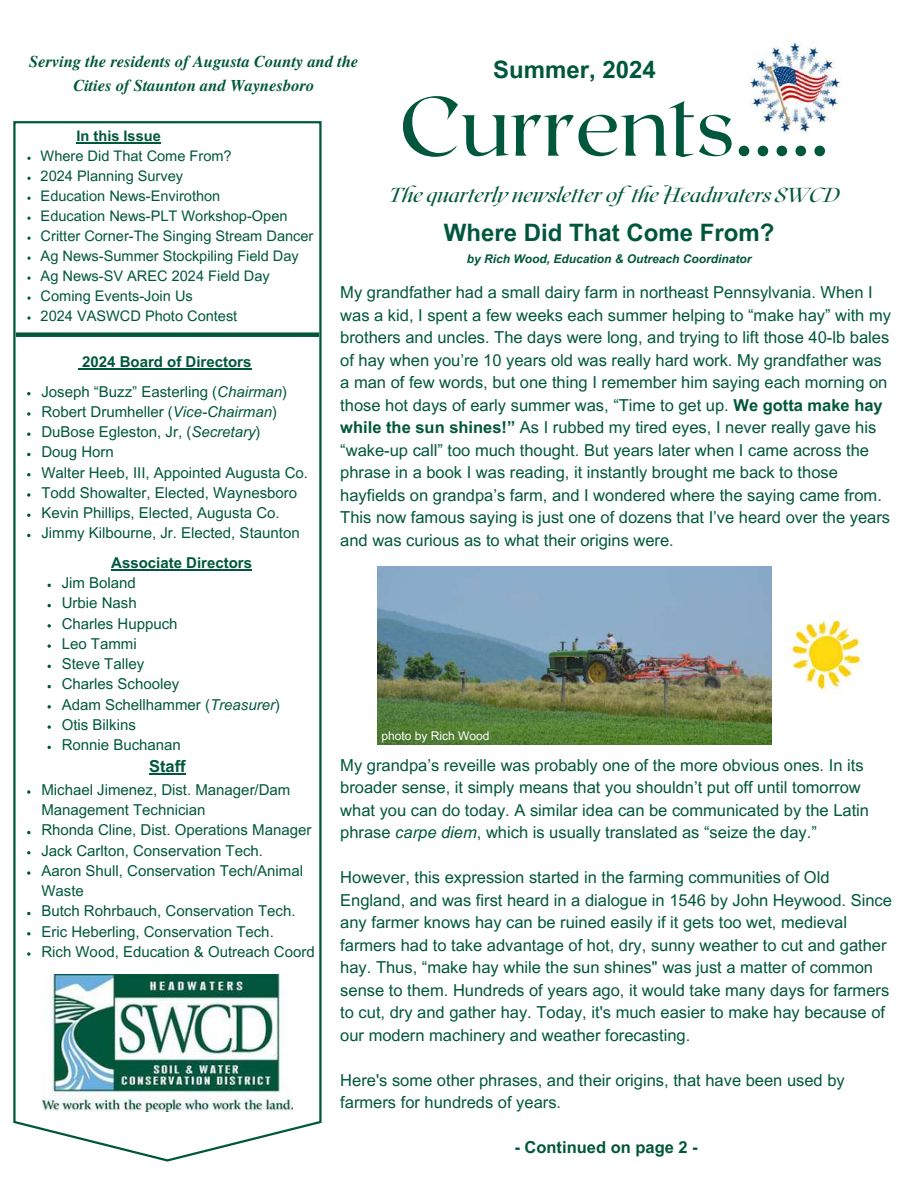
<style>
.page{position:relative;width:918px;height:1188px;background:#fff}
.page>*{position:absolute;margin:0;border:0;box-sizing:border-box;transform-origin:0 0}
.t1{font:83.4px "Roxborough CF";color:#00573c}
.t2{font:700 24px "Arial MT Pro";color:#00573c}
.t3{font:italic 20.1px "Roxborough CF";color:#00573c}
.t4{font:16.5px/22.5px "Arial MT Pro";color:#00573c}
.t5{font:italic 700 16.5px/23.7px "Te X Gyre Termes";color:#00573c;text-align:center}
.t6{font:700 16.5px "Arial MT Pro";color:#00573c}
.t7{font:15px/20.2px "Arial MT Pro";color:#00573c}
.t8{font:700 15px "Arial MT Pro";color:#00573c}
.t9{font:14.55px/20px "Arial MT Pro";color:#00573c}
.t10{font:700 14.55px "Arial MT Pro";color:#00573c}
.t11{font:italic 700 12px "Arial MT Pro";color:#00573c}
.t12{font:12px "Arial MT Pro";color:#fff}
.s1{font-weight:700}
.s2{font-style:italic}
</style>
<div class="page">
<svg style="left:13px;top:121px;width:309px;height:1041px"></svg>
<img style="left:43px;top:974px;width:249px;height:137px">
<div style="left:16px;top:332px;width:303px;height:5px;background:#00573c"></div>
<img style="left:749px;top:41px;width:91px;height:91px">
<img style="left:377px;top:566px;width:395px;height:179px">
<img style="left:785px;top:612px;width:79px;height:82px">
<hr style="left:77px;top:142px;width:84px;height:1px;background:#00573c">
<svg style="left:27px;top:157px;width:4px;height:3px"></svg>
<svg style="left:27px;top:177px;width:4px;height:3px"></svg>
<svg style="left:27px;top:197px;width:4px;height:3px"></svg>
<svg style="left:27px;top:217px;width:4px;height:3px"></svg>
<svg style="left:27px;top:237px;width:4px;height:3px"></svg>
<svg style="left:27px;top:257px;width:4px;height:3px"></svg>
<svg style="left:27px;top:277px;width:4px;height:3px"></svg>
<svg style="left:27px;top:296px;width:4px;height:4px"></svg>
<svg style="left:27px;top:316px;width:4px;height:4px"></svg>
<svg style="left:27px;top:412px;width:3px;height:4px"></svg>
<svg style="left:27px;top:493px;width:3px;height:4px"></svg>
<hr style="left:111px;top:569px;width:141px;height:1px;background:#00573c">
<svg style="left:48px;top:624px;width:3px;height:4px"></svg>
<svg style="left:48px;top:644px;width:3px;height:4px"></svg>
<svg style="left:48px;top:705px;width:3px;height:4px"></svg>
<svg style="left:48px;top:725px;width:3px;height:4px"></svg>
<hr style="left:149px;top:773px;width:37px;height:2px;background:#00573c">
<svg style="left:27px;top:790px;width:3px;height:4px"></svg>
<svg style="left:27px;top:871px;width:3px;height:4px"></svg>
<svg style="left:27px;top:952px;width:3px;height:4px"></svg>
<hr style="left:82px;top:368px;width:169px;height:1px;background:#00573c">
<p class="t5" style="left:29px;top:49px;width:331px">Serving the residents of Augusta County and the<br>Cities of Staunton and Waynesboro</p>
<h2 class="t2" style="left:493px;top:60px;width:164px">Summer, 2024</h2>
<h1 class="t1" style="left:399px;top:72px;width:431px">Currents.....</h1>
<p class="t3" style="left:389px;top:182px;width:452px">The quarterly newsletter ofthe Headwaters SWCD</p>
<p class="t10" style="left:77px;top:130px;width:86px">In this Issue</p>
<p class="t9" style="left:41px;top:148px;width:274px">Where Did That Come From?<br>2024 Planning Survey<br>Education News-Envirothon<br>Education News-PLT Workshop-Open<br>Critter Corner-The Singing Stream Dancer<br>Ag News-Summer Stockpiling Field Day<br>Ag News-SV AREC 2024 Field Day<br>Coming Events-Join Us<br>2024 VASWCD Photo Contest</p>
<h2 class="t2" style="left:444px;top:224px;width:332px">Where Did That Come From?</h2>
<p class="t11" style="left:467px;top:255px;width:286px">by Rich Wood, Education &amp; Outreach Coordinator</p>
<p class="t4" style="left:340px;top:283px;width:552px">My grandfather had a small dairy farm in northeast Pennsylvania. When I was a kid, I spent a few weeks each summer helping to “make hay” with my brothers and uncles. The days were long, and trying to lift those 40-lb bales of hay when you’re 10 years old was really hard work. My grandfather was a man of few words, but one thing I remember him saying each morning on those hot days of early summer was, “Time to get up. <span class="s1">We gotta make hay while the sun shines!”</span> As I rubbed my tired eyes, I never really gave his “wake-up call” too much thought. But years later when I came across the phrase in a book I was reading, it instantly brought me back to those hayfields on grandpa’s farm, and I wondered where the saying came from.<br>This now famous saying is just one of dozens that I’ve heard over the years and was curious as to what their origins were.</p>
<p class="t8" style="left:82px;top:356px;width:171px">2024 Board of Directors</p>
<p class="t7" style="left:41px;top:383px;width:268px">Joseph “Buzz” Easterling (<span class="s2">Chairman</span>)<br>Robert Drumheller (<span class="s2">Vice-Chairman</span>)<br>DuBose Egleston, Jr, (<span class="s2">Secretary</span>)<br>Doug Horn<br>Walter Heeb, III, Appointed Augusta Co.<br>Todd Showalter, Elected, Waynesboro Kevin Phillips, Elected, Augusta Co.<br>Jimmy Kilbourne, Jr. Elected, Staunton</p>
<p class="t8" style="left:111px;top:557px;width:142px">Associate Directors</p>
<p class="t7" style="left:62px;top:575px;width:220px">Jim Boland<br>Urbie Nash<br>Charles Huppuch<br>Leo Tammi<br>Steve Talley<br>Charles Schooley<br>Adam Schellhammer (<span class="s2">Treasurer</span>)<br>Otis Bilkins<br>Ronnie Buchanan</p>
<p class="t6" style="left:149px;top:760px;width:38px">Staff</p>
<p class="t7" style="left:41px;top:781px;width:275px">Michael Jimenez, Dist. Manager/Dam<br>Management Technician<br>Rhonda Cline, Dist. Operations Manager<br>Jack Carlton, Conservation Tech.<br>Aaron Shull, Conservation Tech/Animal<br>Waste<br>Butch Rohrbauch, Conservation Tech.<br>Eric Heberling, Conservation Tech.<br>Rich Wood, Education &amp; Outreach Coord</p>
<p class="t12" style="left:381px;top:732px;width:110px">photo by Rich Wood</p>
<p class="t4" style="left:340px;top:756px;width:530px">My grandpa’s reveille was probably one of the more obvious ones. In its broader sense, it simply means that you shouldn’t put off until tomorrow what you can do today. A similar idea can be communicated by the Latin phrase <span class="s2">carpe diem</span>, which is usually translated as “seize the day.”</p>
<p class="t4" style="left:340px;top:868px;width:553px">However, this expression started in the farming communities of Old England, and was first heard in a dialogue in 1546 by John Heywood. Since any farmer knows hay can be ruined easily if it gets too wet, medieval farmers had to take advantage of hot, dry, sunny weather to cut and gather hay. Thus, “make hay while the sun shines" was just a matter of common sense to them. Hundreds of years ago, it would take many days for farmers to cut, dry and gather hay. Today, it's much easier to make hay because of our modern machinery and weather forecasting.</p>
<p class="t4" style="left:340px;top:1071px;width:506px">Here's some other phrases, and their origins, that have been used by farmers for hundreds of years.</p>
<p class="t6" style="left:515px;top:1141px;width:185px">- Continued on page 2 -</p>
</div>
